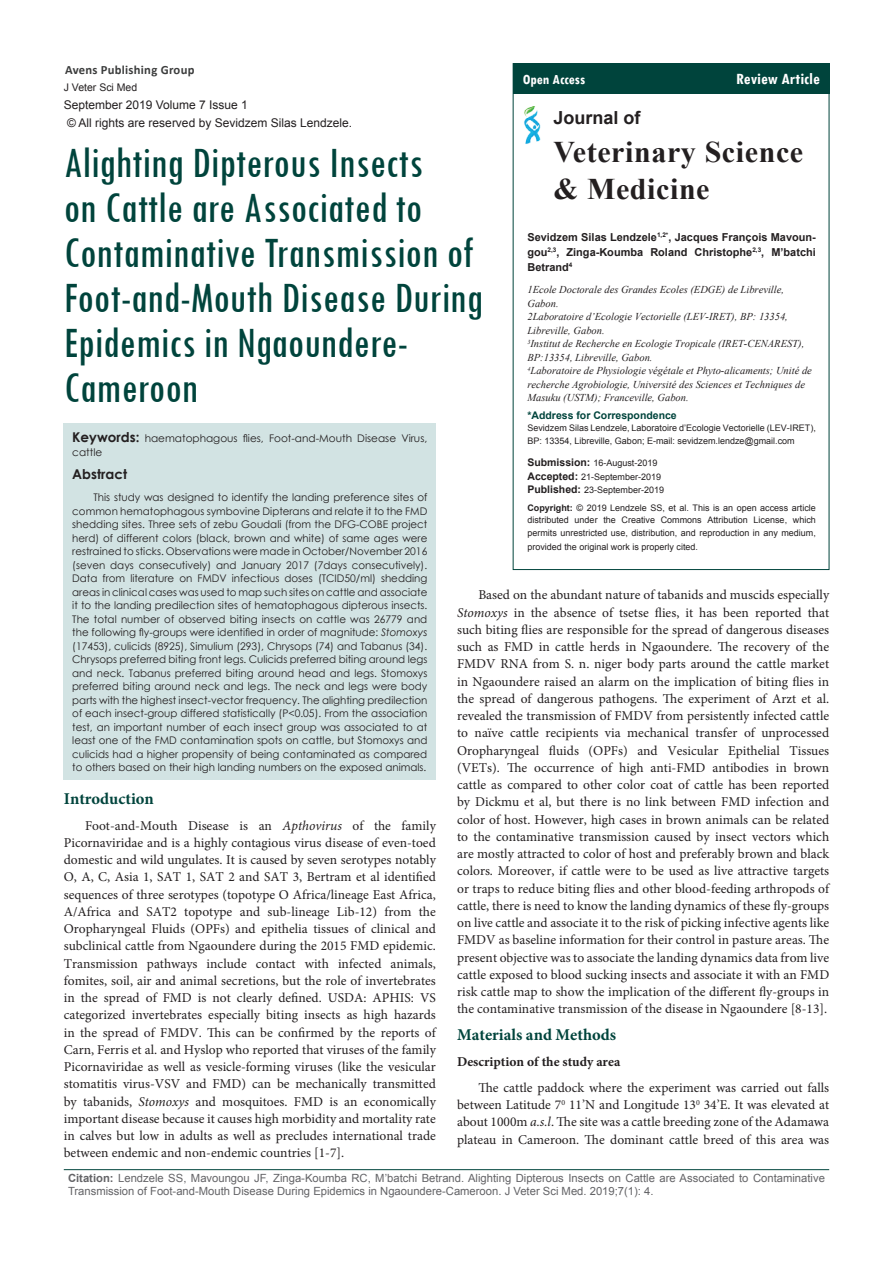
<style>
.page{position:relative;width:893px;height:1263px;background:#fff}
.page>*{position:absolute;margin:0;border:0;box-sizing:border-box;transform-origin:0 0}
.t1{font:condensed 45px/45px "Tw Cen";color:#00443c}
.t2{font:700 30px/37.5px "Times New Roman";letter-spacing:.02em;color:#231f20}
.t3{font:700 18px "Arial";color:#231f20}
.t4{font:700 condensed 16.65px "Tw Cen";color:#fff}
.t5{font:700 16.5px "Minion Pro";color:#00443c}
.t6{font:700 condensed 14.85px "Tw Cen";color:#fff}
.t7{font:13.5px/17.2px "Minion Pro";color:#231f20;text-align:justify}
.t8{font:700 13.5px "Minion Pro";color:#231f20}
.t9{font:700 13.5px "Century Gothic";color:#231f20}
.t10{font:700 12.6px "Calibri";letter-spacing:.02em;color:#3c3d3d}
.t11{font:12px "Arial";color:#231f20}
.t12{font:11.25px/13.5px "Arial";color:#636366}
.t13{font:700 10.95px/15px "Arial";color:#231f20;text-align:justify}
.t14{font:10.5px/13.5px "Century Gothic";color:#231f20}
.t15{font:italic 10.5px/13.5px "Times New Roman";color:#231f20}
.t16{font:700 10.5px "Arial";color:#00443c}
.t17{font:10.5px "Arial";color:#231f20}
.t18{font:9px/12.6px "Arial";color:#231f20}
.t19{font:9px "Calibri";letter-spacing:.04em;color:#3c3d3d}
.s1{font-family:"Arial";font-size:8.1px}
.s2{font-weight:700;font-size:13.5px}
.s3{font-style:italic}
.s4{font-weight:700;font-size:10.5px}
.s5{font-weight:700}
</style>
<div class="page">
<hr style="left:64px;top:1169px;width:765px;height:1px;background:#00443c">
<div style="left:64px;top:423px;width:372px;height:357px;background:#d2e3e3"></div>
<div style="left:513px;top:64px;width:316px;height:30px;background:#00443c"></div>
<img style="left:524px;top:107px;width:17px;height:37px">
<p class="t10" style="left:65px;top:62px;width:131px">Avens Publishing Group</p>
<p class="t19" style="left:65px;top:77px;width:79px">Invi<span class="s1">t</span>ing Innova<span class="s1">t</span>ions</p>
<p class="t6" style="left:523px;top:70px;width:64px">Open Access</p>
<p class="t4" style="left:736px;top:69px;width:85px">Review Article</p>
<p class="t3" style="left:553px;top:105px;width:89px">Journal of</p>
<p class="t2" style="left:553px;top:132px;width:251px">Veterinary Science &amp; Medicine</p>
<p class="t17" style="left:64px;top:80px;width:75px">J Veter Sci Med</p>
<p class="t11" style="left:64px;top:96px;width:186px">September 2019 Volume 7 Issue 1</p>
<p class="t11" style="left:67px;top:114px;width:286px">© All rights are reserved by Sevidzem Silas Lendzele.</p>
<p class="t1" style="left:64px;top:139px;width:421px">Alighting Dipterous Insects<br>on Cattle are Associated to<br>Contaminative Transmission of<br>Foot-and-Mouth Disease During<br>Epidemics in Ngaoundere-<br>Cameroon</p>
<p class="t14" style="left:72px;top:431px;width:357px"><span class="s2">Keywords:</span> haematophagous flies, Foot-and-Mouth Disease Virus, cattle</p>
<p class="t9" style="left:72px;top:464px;width:56px">Abstract</p>
<p class="t14" style="left:72px;top:490px;width:357px;text-align:justify;text-indent:21px">This study was designed to identify the landing preference sites of common hematophagous symbovine Dipterans and relate it to the FMD shedding sites. Three sets of zebu Goudali (from the DFG-COBE project herd) of different colors (black, brown and white) of same ages were restrained to sticks. Observations were made in October/November 2016 (seven days consecutively) and January 2017 (7days consecutively).<br>Data from literature on FMDV infectious doses (TCID50/ml) shedding areas in clinical cases was used to map such sites on cattle and associate it to the landing predilection sites of hematophagous dipterous insects.<br>The total number of observed biting insects on cattle was 26779 and the following fly-groups were identified in order of magnitude: <span class="s3">Stomoxys </span>(17453), culicids (8925), Simulium (293), Chrysops (74) and Tabanus (34).<br>Chrysops preferred biting front legs. Culicids preferred biting around legs and neck. Tabanus preferred biting around head and legs. Stomoxys preferred biting around neck and legs. The neck and legs were body parts with the highest insect-vector frequency. The alighting predilection of each insect-group differed statistically (P&lt;0.05). From the association test, an important number of each insect group was associated to at least one of the FMD contamination spots on cattle, but Stomoxys and culicids had a higher propensity of being contaminated as compared to others based on their high landing numbers on the exposed animals.</p>
<p class="t10" style="left:550px;top:111px;width:131px">Avens Publishing Group</p>
<p class="t13" style="left:527px;top:230px;width:290px">Sevidzem Silas Lendzele<sup>1,2*</sup>, Jacques François Mavoun&shy;gou<sup>2,3</sup>, Zinga-Koumba Roland Christophe<sup>2,3</sup>, M’batchi Betrand<sup>4</sup></p>
<p class="t15" style="left:527px;top:283px;width:258px">1Ecole Doctorale des Grandes Ecoles (EDGE) de Libreville,<br>Gabon.</p>
<p class="t15" style="left:527px;top:310px;width:262px">2Laboratoire d’Ecologie Vectorielle (LEV-IRET), BP: 13354,<br>Libreville, Gabon.</p>
<p class="t15" style="left:527px;top:337px;width:278px"><sup>3</sup>Institut de Recherche en Ecologie Tropicale (IRET-CENAREST),<br>BP:13354, Libreville, Gabon.</p>
<p class="t15" style="left:527px;top:364px;width:286px"><sup>4</sup>Laboratoire de Physiologie végétale et Phyto-alicaments; Unité de recherche Agrobiologie, Université des Sciences et Techniques de<br>Masuku (USTM); Franceville, Gabon.</p>
<p class="t16" style="left:527px;top:408px;width:151px">*Address for Correspondence</p>
<p class="t18" style="left:527px;top:422px;width:290px">Sevidzem Silas Lendzele, Laboratoire d’Ecologie Vectorielle (LEV-IRET),<br>BP: 13354, Libreville, Gabon; E-mail: sevidzem.lendze@gmail.com</p>
<p class="t18" style="left:527px;top:457px;width:131px"><span class="s4">Submission:</span> 16-August-2019</p>
<p class="t18" style="left:527px;top:470px;width:135px"><span class="s4">Accepted:</span> 21-September-2019</p>
<p class="t18" style="left:527px;top:484px;width:138px"><span class="s4">Published:</span> 23-September-2019</p>
<p class="t18" style="left:527px;top:501px;width:290px;text-align:justify"><span class="s5">Copyright:</span> © 2019 Lendzele SS, et al. This is an open access article distributed under the Creative Commons Attribution License, which permits unrestricted use, distribution, and reproduction in any medium,</p>
<p class="t18" style="left:527px;top:540px;width:172px">provided the original work is properly cited.</p>
<p class="t7" style="left:457px;top:586px;width:374px;text-indent:21px">Based on the abundant nature of tabanids and muscids especially <span class="s3">Stomoxys</span> in the absence of tsetse flies, it has been reported that such biting flies are responsible for the spread of dangerous diseases such as FMD in cattle herds in Ngaoundere. The recovery of the FMDV RNA from S. n. niger body parts around the cattle market in Ngaoundere raised an alarm on the implication of biting flies in the spread of dangerous pathogens. The experiment of Arzt et al. revealed the transmission of FMDV from persistently infected cattle to naïve cattle recipients via mechanical transfer of unprocessed Oropharyngeal fluids (OPFs) and Vesicular Epithelial Tissues (VETs). The occurrence of high anti-FMD antibodies in brown cattle as compared to other color coat of cattle has been reported by Dickmu et al, but there is no link between FMD infection and color of host. However, high cases in brown animals can be related to the contaminative transmission caused by insect vectors which are mostly attracted to color of host and preferably brown and black colors. Moreover, if cattle were to be used as live attractive targets or traps to reduce biting flies and other blood-feeding arthropods of cattle, there is need to know the landing dynamics of these fly-groups on live cattle and associate it to the risk of picking infective agents like FMDV as baseline information for their control in pasture areas. The present objective was to associate the landing dynamics data from live cattle exposed to blood sucking insects and associate it with an FMD risk cattle map to show the implication of the different fly-groups in the contaminative transmission of the disease in Ngaoundere [8-13].</p>
<p class="t5" style="left:457px;top:1023px;width:161px">Materials and Methods</p>
<p class="t8" style="left:457px;top:1052px;width:165px">Description of the study area</p>
<p class="t7" style="left:457px;top:1079px;width:374px;text-indent:21px">The cattle paddock where the experiment was carried out falls between Latitude 7<sup>0</sup> 11’N and Longitude 13<sup>0</sup> 34’E. It was elevated at about 1000m <span class="s3">a.s.l</span>. The site was a cattle breeding zone of the Adamawa plateau in Cameroon. The dominant cattle breed of this area was</p>
<p class="t5" style="left:64px;top:787px;width:92px">Introduction</p>
<p class="t7" style="left:64px;top:817px;width:374px;text-indent:21px">Foot-and-Mouth Disease is an <span class="s3">Apthovirus</span> of the family Picornaviridae and is a highly contagious virus disease of even-toed domestic and wild ungulates. It is caused by seven serotypes notably O, A, C, Asia 1, SAT 1, SAT 2 and SAT 3, Bertram et al identified sequences of three serotypes (topotype O Africa/lineage East Africa, A/Africa and SAT2 topotype and sub-lineage Lib-12) from the Oropharyngeal Fluids (OPFs) and epithelia tissues of clinical and subclinical cattle from Ngaoundere during the 2015 FMD epidemic.<br>Transmission pathways include contact with infected animals, fomites, soil, air and animal secretions, but the role of invertebrates in the spread of FMD is not clearly defined. USDA: APHIS: VS categorized invertebrates especially biting insects as high hazards in the spread of FMDV. This can be confirmed by the reports of Carn, Ferris et al. and Hyslop who reported that viruses of the family Picornaviridae as well as vesicle-forming viruses (like the vesicular stomatitis virus-VSV and FMD) can be mechanically transmitted by tabanids, <span class="s3">Stomoxys</span> and mosquitoes. FMD is an economically important disease because it causes high morbidity and mortality rate in calves but low in adults as well as precludes international trade between endemic and non-endemic countries [1-7].</p>
<p class="t12" style="left:68px;top:1171px;width:758px"><span class="s5">Citation:</span> Lendzele SS, Mavoungou JF, Zinga-Koumba RC, M’batchi Betrand. Alighting Dipterous Insects on Cattle are Associated to Contaminative<br>Transmission of Foot-and-Mouth Disease During Epidemics in Ngaoundere-Cameroon. J Veter Sci Med. 2019;7(1): 4.</p>
</div>
